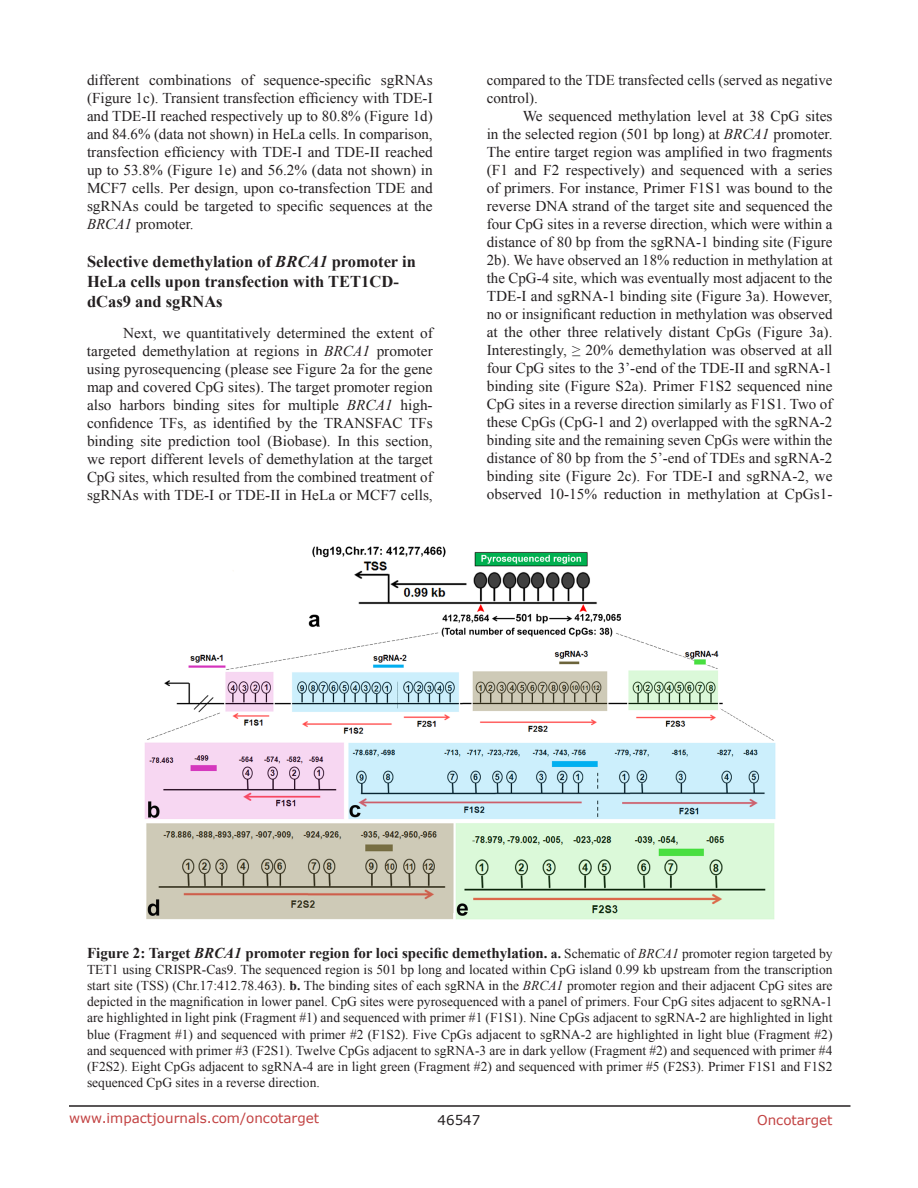
<style>
.page{position:relative;width:918px;height:1188px;background:#fff}
.page>*{position:absolute;margin:0;border:0;box-sizing:border-box;transform-origin:0 0}
.t1{font:700 16.5px/19.8px "Times New Roman";color:#231f20}
.t2{font:15px/18px "Times New Roman";color:#231f20;text-align:justify}
.t3{font:700 15px "Times New Roman";color:#231f20}
.t4{font:13.5px/16.2px "Times New Roman";color:#231f20;text-align:justify}
.t5{font:13.5px "Verdana";color:#c24141}
.t6{font:13.5px "Verdana";color:#231f20}
.s1{font-style:italic}
.s2{font-size:13.5px}
.s3{font-weight:400;font-size:13.5px}
.s4{font-weight:400;font-style:italic;font-size:13.5px}
.s5{font-weight:700}
</style>
<div class="page">
<hr style="left:69px;top:1105px;width:781px;height:2px;background:#231f20">
<img style="left:144px;top:546px;width:632px;height:374px">
<p class="t2" style="left:87px;top:71px;width:347px">different combinations of sequence-specific sgRNAs (Figure 1c). Transient transfection efficiency with TDE-I and TDE-II reached respectively up to 80.8% (Figure 1d) and 84.6% (data not shown) in HeLa cells. In comparison, transfection efficiency with TDE-I and TDE-II reached up to 53.8% (Figure 1e) and 56.2% (data not shown) in MCF7 cells. Per design, upon co-transfection TDE and sgRNAs could be targeted to specific sequences at the <span class="s1">BRCA1</span> promoter.</p>
<p class="t1" style="left:87px;top:251px;width:330px">Selective demethylation of <span class="s1">BRCA1</span> promoter in<br>HeLa cells upon transfection with TET1CD&shy;dCas9 and sgRNAs</p>
<p class="t2" style="left:87px;top:324px;width:347px;text-indent:36px">Next, we quantitatively determined the extent of targeted demethylation at regions in <span class="s1">BRCA1</span> promoter using pyrosequencing (please see Figure 2a for the gene map and covered CpG sites). The target promoter region also harbors binding sites for multiple <span class="s1">BRCA1</span> high&shy;confidence TFs, as identified by the TRANSFAC TFs binding site prediction tool (Biobase). In this section, we report different levels of demethylation at the target CpG sites, which resulted from the combined treatment of sgRNAs with TDE-I or TDE-II in HeLa or MCF7 cells,</p>
<p class="t2" style="left:487px;top:71px;width:347px">compared to the TDE transfected cells (served as negative control).</p>
<p class="t2" style="left:487px;top:107px;width:347px;text-indent:36px">We sequenced methylation level at 38 CpG sites in the selected region (501 bp long) at <span class="s1">BRCA1</span> promoter.<br>The entire target region was amplified in two fragments (F1 and F2 respectively) and sequenced with a series of primers. For instance, Primer F1S1 was bound to the reverse DNA strand of the target site and sequenced the four CpG sites in a reverse direction, which were within a distance of 80 bp from the sgRNA-1 binding site (Figure 2b). We have observed an 18% reduction in methylation at the CpG-4 site, which was eventually most adjacent to the TDE-I and sgRNA-1 binding site (Figure 3a). However, no or insignificant reduction in methylation was observed at the other three relatively distant CpGs (Figure 3a).<br>Interestingly, ≥ 20% demethylation was observed at all four CpG sites to the 3’-end of the TDE-II and sgRNA-1 binding site (Figure S2a). Primer F1S2 sequenced nine CpG sites in a reverse direction similarly as F1S1. Two of these CpGs (CpG-1 and 2) overlapped with the sgRNA-2 binding site and the remaining seven CpGs were within the distance of 80 bp from the 5’-end of TDEs and sgRNA-2 binding site (Figure 2c). For TDE-I and sgRNA-2, we observed 10-15% reduction in methylation at CpGs1-</p>
<p class="t3" style="left:87px;top:942px;width:747px">Figure 2: Target <span class="s1">BRCA1</span> promoter region for loci specific demethylation. <span class="s2">a.</span> <span class="s3">Schematic of</span> <span class="s4">BRCA1</span> <span class="s3">promoter region targeted by</span></p>
<p class="t4" style="left:87px;top:961px;width:747px">TET1 using CRISPR-Cas9. The sequenced region is 501 bp long and located within CpG island 0.99 kb upstream from the transcription start site (TSS) (Chr.17:412.78.463). <span class="s5">b.</span> The binding sites of each sgRNA in the <span class="s1">BRCA1</span> promoter region and their adjacent CpG sites are depicted in the magnification in lower panel. CpG sites were pyrosequenced with a panel of primers. Four CpG sites adjacent to sgRNA-1 are highlighted in light pink (Fragment #1) and sequenced with primer #1 (F1S1). Nine CpGs adjacent to sgRNA-2 are highlighted in light blue (Fragment #1) and sequenced with primer #2 (F1S2). Five CpGs adjacent to sgRNA-2 are highlighted in light blue (Fragment #2) and sequenced with primer #3 (F2S1). Twelve CpGs adjacent to sgRNA-3 are in dark yellow (Fragment #2) and sequenced with primer #4 (F2S2). Eight CpGs adjacent to sgRNA-4 are in light green (Fragment #2) and sequenced with primer #5 (F2S3). Primer F1S1 and F1S2 sequenced CpG sites in a reverse direction.</p>
<p class="t5" style="left:69px;top:1109px;width:252px">www.impactjournals.com/oncotarget</p>
<p class="t6" style="left:438px;top:1111px;width:44px">46547</p>
<p class="t5" style="left:757px;top:1111px;width:77px">Oncotarget</p>
</div>
